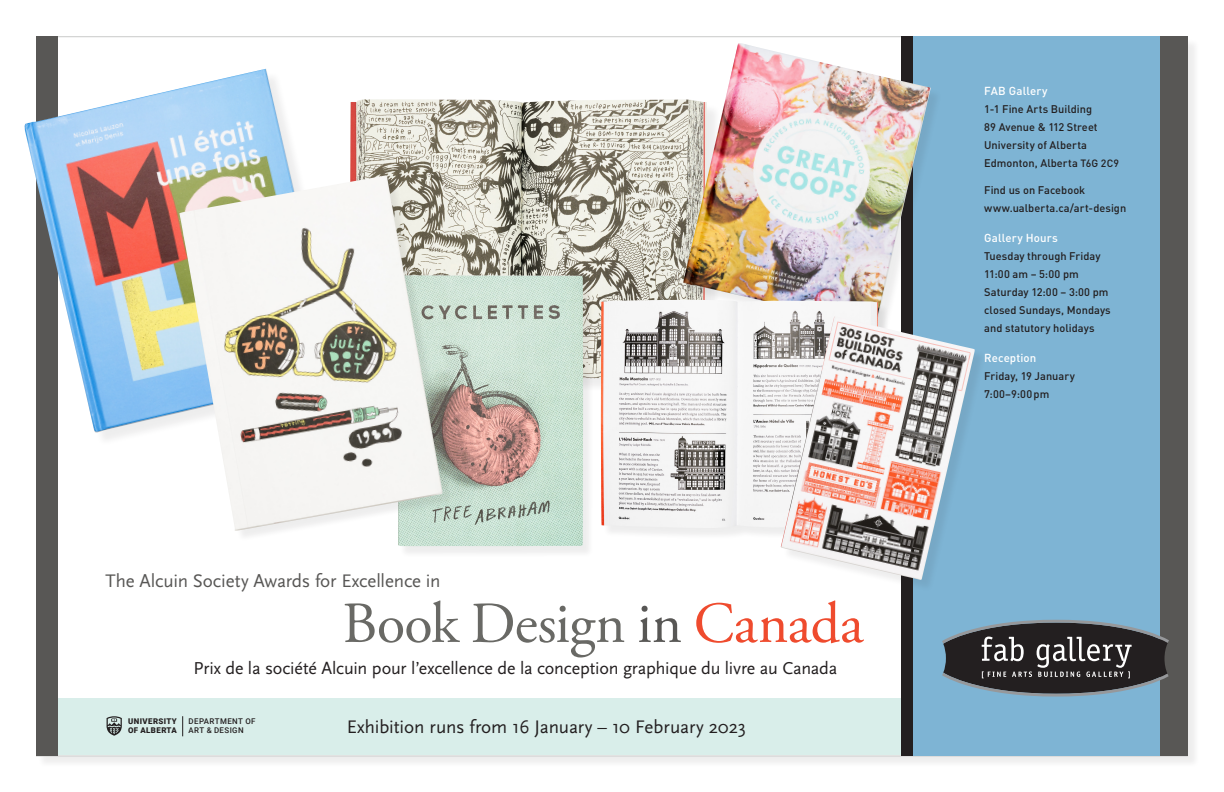
<style>
.page{position:relative;width:1224px;height:792px;background:#fff}
.page>*{position:absolute;margin:0;border:0;box-sizing:border-box;transform-origin:0 0}
.t1{font:58px "Adobe Garamond Pro";letter-spacing:-.01em;color:#696965}
.t2{font:19px "Scala Sans OT";letter-spacing:-.005em;color:#231f20}
.t3{font:19px "Scala Sans OT";letter-spacing:-.01em;color:#585755}
.t4{font:18px "Scala Sans OT";letter-spacing:-.01em;color:#231f20}
.t5{font:500 11.5px "DIN Pro";letter-spacing:.01em;color:#fff}
.t6{font:500 11px "DIN Pro";color:#231f20}
.t7{font:500 7.9px/8.9px "Roboto";letter-spacing:.045em;color:#231f20}
.t8{font:900 7.9px/8.9px "Roboto";letter-spacing:.05em;color:#231f20}
.s1{color:#585755}
.s2{color:#ef4b2e}
.s3{font-size:10.5px}
</style>
<div class="page">
<div style="left:38px;top:38px;width:1162px;height:731px;background:#231f20;opacity:.08"></div>
<div style="left:36px;top:36px;width:1152px;height:720px;background:#fff;border:1px solid #c9cac9"></div>
<div style="left:911px;top:36px;width:255px;height:720px;background:#7eb4d4"></div>
<div style="left:58px;top:699px;width:843px;height:56px;background:#d9eeea"></div>
<div style="left:36px;top:36px;width:22px;height:719px;background:#585755"></div>
<svg style="left:107px;top:716px;width:15px;height:20px"></svg>
<svg style="left:182px;top:716px;width:1px;height:20px"></svg>
<div style="left:1160px;top:36px;width:28px;height:720px;background:#585755"></div>
<div style="left:901px;top:36px;width:12px;height:720px;background:#231f20"></div>
<svg style="left:942px;top:620px;width:227px;height:77px"></svg>
<img style="left:352px;top:99px;width:331px;height:280px">
<div style="left:400px;top:277px;width:195px;height:281px;background:#231f20;opacity:.08"></div>
<img style="left:398px;top:275px;width:185px;height:271px">
<img style="left:683px;top:43px;width:249px;height:258px">
<div style="left:602px;top:301px;width:288px;height:239px;background:#f3f3f3"></div>
<img style="left:601px;top:300px;width:277px;height:228px">
<div style="left:782px;top:318px;width:205px;height:274px;background:#231f20;opacity:.08"></div>
<img style="left:780px;top:316px;width:195px;height:264px">
<div style="left:27px;top:71px;width:325px;height:376px;background:#231f20;opacity:.08"></div>
<img style="left:24px;top:69px;width:314px;height:364px">
<div style="left:181px;top:177px;width:273px;height:365px;background:#231f20;opacity:.08"></div>
<img style="left:179px;top:175px;width:264px;height:356px">
<p class="t3" style="left:106px;top:571px;width:337px">The Alcuin Society Awards for Excellence in</p>
<p class="t1" style="left:342px;top:589px;width:523px">Book Design <span class="s1">in</span> <span class="s2">Canada</span></p>
<p class="t4" style="left:194px;top:658px;width:645px">Prix de la société Alcuin pour l’excellence de la conception graphique du livre au Canada</p>
<p class="t8" style="left:128px;top:717px;width:50px">UNIVERSITY<br>OF ALBERTA</p>
<p class="t7" style="left:189px;top:717px;width:68px">DEPARTMENT OF<br>ART &amp; DESIGN</p>
<p class="t2" style="left:347px;top:717px;width:401px">Exhibition runs from 16 January – 10 February 2023</p>
<p class="t5" style="left:984px;top:82px;width:65px">FAB Gallery</p>
<p class="t6" style="left:984px;top:101px;width:109px">1-1 Fine Arts Building</p>
<p class="t6" style="left:984px;top:119px;width:115px">89 Avenue &amp; 112 Street</p>
<p class="t6" style="left:984px;top:137px;width:104px">University of Alberta</p>
<p class="t6" style="left:984px;top:155px;width:136px">Edmonton, Alberta <span class="s3">T6G 2C9</span></p>
<p class="t6" style="left:984px;top:182px;width:103px">Find us on Facebook</p>
<p class="t6" style="left:984px;top:200px;width:144px">www.ualberta.ca/art-design</p>
<p class="t5" style="left:984px;top:229px;width:75px">Gallery Hours</p>
<p class="t6" style="left:984px;top:248px;width:118px">Tuesday through Friday</p>
<p class="t6" style="left:984px;top:266px;width:96px">11:00 am – 5:00 pm</p>
<p class="t6" style="left:984px;top:284px;width:126px">Saturday 12:00 – 3:00 pm</p>
<p class="t6" style="left:984px;top:302px;width:128px">closed Sundays, Mondays</p>
<p class="t6" style="left:984px;top:320px;width:112px">and statutory holidays</p>
<p class="t5" style="left:984px;top:349px;width:54px">Reception</p>
<p class="t6" style="left:984px;top:368px;width:92px">Friday, 19 January</p>
<p class="t6" style="left:984px;top:386px;width:67px">7:00–9:00pm</p>
</div>
